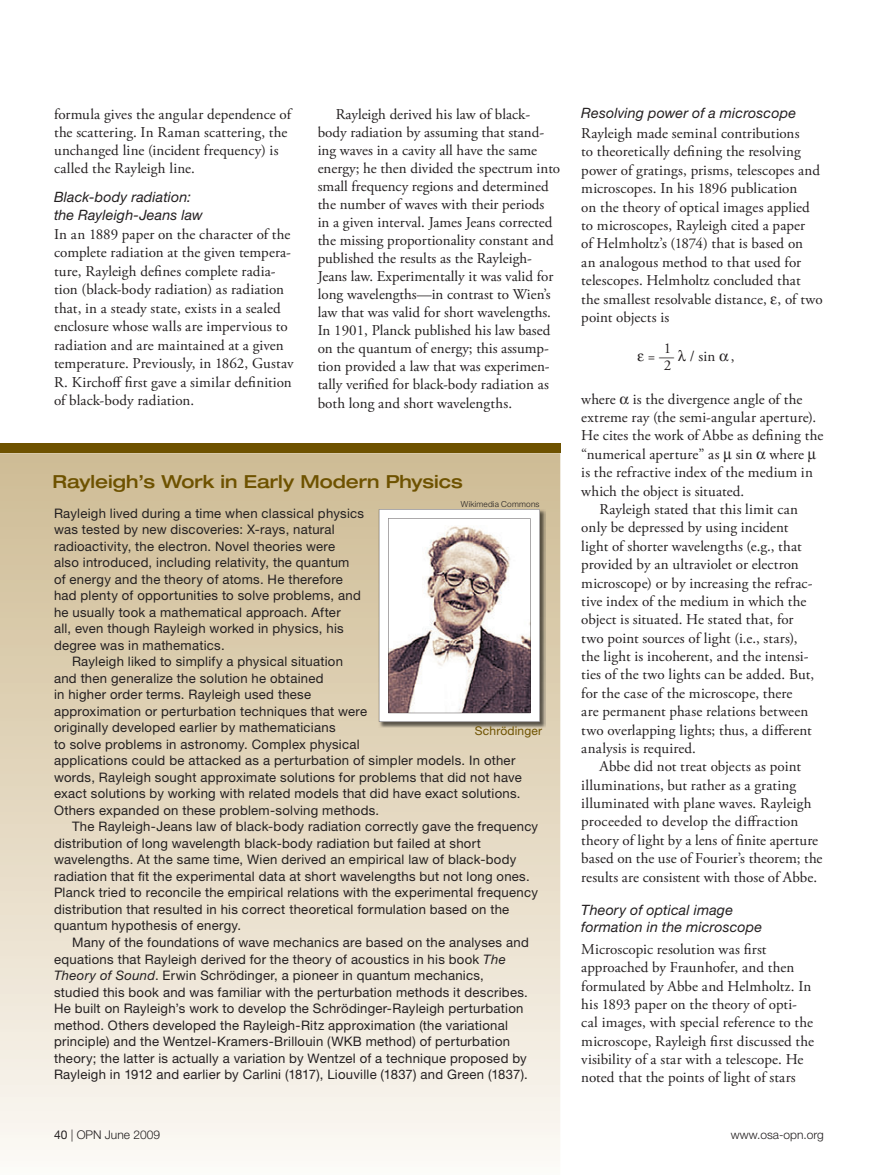
<style>
.page{position:relative;width:878px;height:1175px;background:#fff}
.page>*{position:absolute;margin:0;border:0;box-sizing:border-box;transform-origin:0 0}
.t1{font:500 expanded 18px "Helvetica Neue LT Std";color:#6e5200}
.t2{font:15px/18.3px "Adobe Garamond Pro";color:#231f20}
.t3{font:15px "Adobe Garamond Pro";letter-spacing:.02em;color:#231f20}
.t4{font:italic 14.25px/17.1px "Helvetica Neue LT Std";letter-spacing:.01em;color:#231f20}
.t5{font:13.2px "Helvetica Neue LT Std";letter-spacing:.02em;color:#231f20}
.t6{font:300 12px "Helvetica Neue LT Std";color:#231f20}
.t7{font:12px "Helvetica Neue LT Std";letter-spacing:.015em;color:#6e5200}
.t8{font:300 8.25px "Helvetica Neue LT Std";letter-spacing:.025em;color:#231f20}
.s1{font-style:italic}
.s2{font-weight:400}
</style>
<div class="page">
<svg style="left:0;top:453px;width:560px;height:703px;background:#e5dac4"></svg>
<img style="left:379px;top:509px;width:166px;height:218px">
<svg style="left:379px;top:509px;width:161px;height:212px"></svg>
<div style="left:0;top:443px;width:560px;height:9px;background:#6e5200"></div>
<p class="t2" style="left:318px;top:106px;width:244px;text-indent:18px">Rayleigh derived his law of black&shy;body radiation by assuming that stand&shy;ing waves in a cavity all have the same energy; he then divided the spectrum into small frequency regions and determined the number of waves with their periods<br>in a given interval. James Jeans corrected the missing proportionality constant and published the results as the Rayleigh-Jeans law. Experimentally it was valid for long wavelengths—in contrast to Wien’s law that was valid for short wavelengths.<br>In 1901, Planck published his law based on the quantum of energy; this assump&shy;tion provided a law that was experimen&shy;tally verified for black-body radiation as both long and short wavelengths.</p>
<p class="t4" style="left:581px;top:104px;width:216px">Resolving power of a microscope</p>
<p class="t2" style="left:54px;top:106px;width:239px">formula gives the angular dependence of the scattering. In Raman scattering, the unchanged line (incident frequency) is called the Rayleigh line.</p>
<p class="t4" style="left:54px;top:188px;width:150px">Black-body radiation: the Rayleigh-Jeans law</p>
<p class="t2" style="left:54px;top:225px;width:241px">In an 1889 paper on the character of the complete radiation at the given tempera&shy;ture, Rayleigh defines complete radia&shy;tion (black-body radiation) as radiation that, in a steady state, exists in a sealed enclosure whose walls are impervious to radiation and are maintained at a given temperature. Previously, in 1862, Gustav R. Kirchoff first gave a similar definition of black-body radiation.</p>
<p class="t2" style="left:581px;top:125px;width:243px">Rayleigh made seminal contributions<br>to theoretically defining the resolving power of gratings, prisms, telescopes and microscopes. In his 1896 publication<br>on the theory of optical images applied to microscopes, Rayleigh cited a paper<br>of Helmholtz’s (1874) that is based on<br>an analogous method to that used for telescopes. Helmholtz concluded that the smallest resolvable distance, , of two point objects is</p>
<p class="t2" style="left:663px;top:340px;width:9px">1</p>
<p class="t2" style="left:648px;top:347px;width:88px">= — ● / sin ,</p>
<p class="t2" style="left:663px;top:357px;width:9px">2</p>
<p class="t2" style="left:581px;top:390px;width:222px">where is the divergence angle of the</p>
<p class="t2" style="left:581px;top:409px;width:236px">extreme ray (the semi-angular aperture).</p>
<p class="t2" style="left:581px;top:427px;width:243px">He cites the work of Abbe as defining the</p>
<p class="t2" style="left:581px;top:445px;width:224px">“numerical aperture” as sin where</p>
<p class="t2" style="left:581px;top:464px;width:233px">is the refractive index of the medium in</p>
<p class="t2" style="left:581px;top:482px;width:164px">which the object is situated.</p>
<p class="t2" style="left:599px;top:500px;width:200px">Rayleigh stated that this limit can</p>
<p class="t2" style="left:581px;top:519px;width:209px">only be depressed by using incident</p>
<p class="t2" style="left:581px;top:537px;width:222px">light of shorter wavelengths (e.g., that</p>
<p class="t2" style="left:581px;top:556px;width:219px">provided by an ultraviolet or electron</p>
<p class="t2" style="left:581px;top:574px;width:233px">microscope) or by increasing the refrac-</p>
<p class="t2" style="left:581px;top:592px;width:226px">tive index of the medium in which the</p>
<p class="t2" style="left:581px;top:611px;width:214px">object is situated. He stated that, for</p>
<p class="t2" style="left:581px;top:629px;width:217px">two point sources of light (i.e., stars),</p>
<p class="t2" style="left:581px;top:647px;width:229px">the light is incoherent, and the intensi-</p>
<p class="t2" style="left:581px;top:666px;width:234px">ties of the two lights can be added. But,</p>
<p class="t2" style="left:581px;top:684px;width:212px">for the case of the microscope, there</p>
<p class="t2" style="left:581px;top:703px;width:228px">are permanent phase relations between</p>
<p class="t2" style="left:581px;top:721px;width:232px">two overlapping lights; thus, a different</p>
<p class="t2" style="left:581px;top:739px;width:116px">analysis is required.</p>
<p class="t2" style="left:599px;top:758px;width:203px">Abbe did not treat objects as point</p>
<p class="t2" style="left:581px;top:776px;width:216px">illuminations, but rather as a grating</p>
<p class="t2" style="left:581px;top:794px;width:231px">illuminated with plane waves. Rayleigh</p>
<p class="t3" style="left:581px;top:812px;width:219px">proceeded to develop the diffraction</p>
<p class="t2" style="left:581px;top:831px;width:238px">theory of light by a lens of finite aperture</p>
<p class="t2" style="left:581px;top:850px;width:243px">based on the use of Fourier’s theorem; the</p>
<p class="t2" style="left:581px;top:868px;width:237px">results are consistent with those of Abbe.</p>
<p class="t4" style="left:581px;top:901px;width:182px">Theory of optical image formation in the microscope</p>
<p class="t2" style="left:581px;top:940px;width:234px">Microscopic resolution was first approached by Fraunhofer, and then formulated by Abbe and Helmholtz. In his 1893 paper on the theory of opti&shy;cal images, with special reference to the microscope, Rayleigh first discussed the visibility of a star with a telescope. He noted that the points of light of stars</p>
<p class="t1" style="left:52px;top:471px;width:412px">Rayleigh’s Work in Early Modern Physics</p>
<p class="t8" style="left:461px;top:499px;width:80px">Wikimedia Commons</p>
<p class="t5" style="left:54px;top:505px;width:311px">Rayleigh lived during a time when classical physics</p>
<p class="t5" style="left:54px;top:522px;width:282px">was tested by new discoveries: X-rays, natural</p>
<p class="t5" style="left:54px;top:538px;width:283px">radioactivity, the electron. Novel theories were</p>
<p class="t5" style="left:54px;top:555px;width:297px">also introduced, including relativity, the quantum</p>
<p class="t5" style="left:54px;top:571px;width:290px">of energy and the theory of atoms. He therefore</p>
<p class="t5" style="left:54px;top:588px;width:308px">had plenty of opportunities to solve problems, and</p>
<p class="t5" style="left:54px;top:604px;width:288px">he usually took a mathematical approach. After</p>
<p class="t5" style="left:54px;top:621px;width:291px">all, even though Rayleigh worked in physics, his</p>
<p class="t5" style="left:54px;top:637px;width:172px">degree was in mathematics.</p>
<p class="t5" style="left:72px;top:654px;width:272px">Rayleigh liked to simplify a physical situation</p>
<p class="t5" style="left:54px;top:670px;width:271px">and then generalize the solution he obtained</p>
<p class="t5" style="left:54px;top:687px;width:259px">in higher order terms. Rayleigh used these</p>
<p class="t5" style="left:54px;top:703px;width:314px">approximation or perturbation techniques that were</p>
<p class="t5" style="left:54px;top:720px;width:283px">originally developed earlier by mathematicians</p>
<p class="t5" style="left:54px;top:736px;width:307px">to solve problems in astronomy. Complex physical</p>
<p class="t5" style="left:54px;top:753px;width:463px">applications could be attacked as a perturbation of simpler models. In other</p>
<p class="t5" style="left:54px;top:769px;width:469px">words, Rayleigh sought approximate solutions for problems that did not have</p>
<p class="t5" style="left:54px;top:786px;width:468px">exact solutions by working with related models that did have exact solutions.</p>
<p class="t5" style="left:54px;top:802px;width:327px">Others expanded on these problem-solving methods.</p>
<p class="t5" style="left:72px;top:819px;width:467px">The Rayleigh-Jeans law of black-body radiation correctly gave the frequency</p>
<p class="t5" style="left:54px;top:835px;width:428px">distribution of long wavelength black-body radiation but failed at short</p>
<p class="t5" style="left:54px;top:852px;width:464px">wavelengths. At the same time, Wien derived an empirical law of black-body</p>
<p class="t5" style="left:54px;top:868px;width:477px">radiation that fit the experimental data at short wavelengths but not long ones.</p>
<p class="t5" style="left:54px;top:885px;width:485px">Planck tried to reconcile the empirical relations with the experimental frequency</p>
<p class="t5" style="left:54px;top:901px;width:457px">distribution that resulted in his correct theoretical formulation based on the</p>
<p class="t5" style="left:54px;top:918px;width:189px">quantum hypothesis of energy.</p>
<p class="t5" style="left:72px;top:934px;width:458px">Many of the foundations of wave mechanics are based on the analyses and</p>
<p class="t5" style="left:54px;top:951px;width:453px">equations that Rayleigh derived for the theory of acoustics in his book <span class="s1">The</span></p>
<p class="t5" style="left:54px;top:967px;width:431px"><span class="s1">Theory of Sound</span>. Erwin Schrödinger, a pioneer in quantum mechanics,</p>
<p class="t5" style="left:54px;top:984px;width:475px">studied this book and was familiar with the perturbation methods it describes.</p>
<p class="t5" style="left:54px;top:1000px;width:471px">He built on Rayleigh’s work to develop the Schrödinger-Rayleigh perturbation</p>
<p class="t5" style="left:54px;top:1017px;width:455px">method. Others developed the Rayleigh-Ritz approximation (the variational</p>
<p class="t5" style="left:54px;top:1033px;width:457px">principle) and the Wentzel-Kramers-Brillouin (WKB method) of perturbation</p>
<p class="t5" style="left:54px;top:1050px;width:474px">theory; the latter is actually a variation by Wentzel of a technique proposed by</p>
<p class="t5" style="left:54px;top:1066px;width:475px">Rayleigh in 1912 and earlier by Carlini (1817), Liouville (1837) and Green (1837).</p>
<p class="t7" style="left:475px;top:724px;width:69px">Schrödinger</p>
<p class="t6" style="left:54px;top:1126px;width:108px"><span class="s2">40</span> | OPN June 2009</p>
<p class="t6" style="left:731px;top:1126px;width:94px">www.osa-opn.org</p>
</div>
